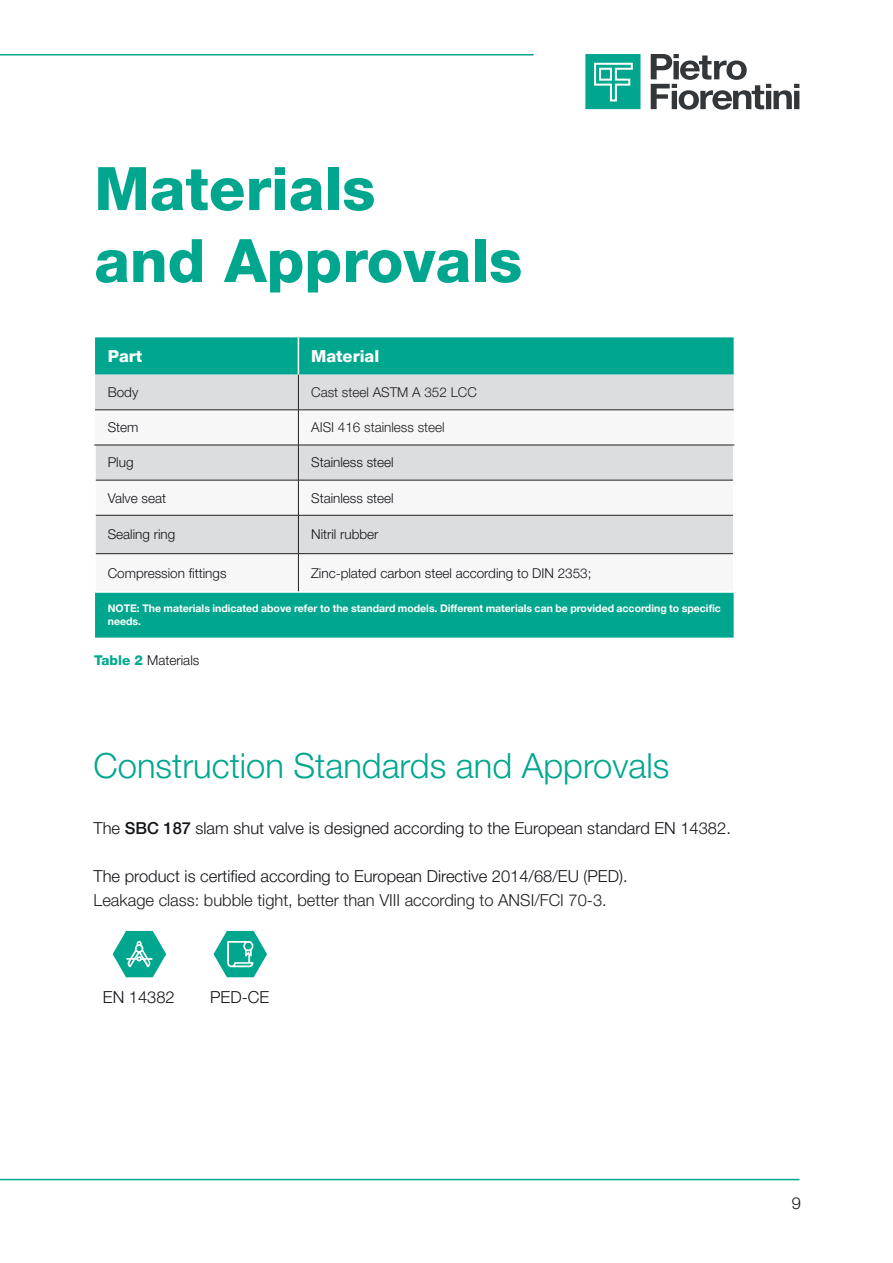
<style>
.page{position:relative;width:893px;height:1263px;background:#fff}
.page>*{position:absolute;margin:0;border:0;box-sizing:border-box;transform-origin:0 0}
.Titolo_Capitolo{font:800 60px/72px "Helvetica Neue LT Pro";color:#00a78e}
.Titoletto{font:300 34.5px "Helvetica Neue LT Pro";color:#00a78e}
.Testo{font:300 16.5px "Helvetica Neue LT Pro";color:#121418}
.Testo-2{font:300 16.5px "Helvetica Neue LT Pro";color:#231f20}
.bullet_non_puntato{font:300 16.5px "Helvetica Neue LT Pro";color:#121418}
.titoli_tabella_bianc{font:800 16.5px "Helvetica Neue LT Pro";color:#fff}
.testo_tabella{font:300 13.5px "Helvetica Neue LT Pro";color:#121418}
.testo_tabella-2{font:300 13.5px "Helvetica Neue LT Pro";color:#231f20}
.testo_tabella-3{font:700 10.5px/12.6px "Helvetica Neue LT Pro";color:#fff}
.s1{font-weight:800;color:#00a78e}
.s2{font-weight:500}
</style>
<div class="page">
<hr style="left:0;top:54px;width:534px;height:2px;background:#00a78e">
<hr style="left:0;top:1179px;width:799px;height:1px;background:#00a78e">
<svg style="left:651px;top:54px;width:148px;height:56px"></svg>
<svg style="left:585px;top:54px;width:55px;height:55px;background:#27b49f"></svg>
<div style="left:95px;top:337px;width:639px;height:301px;background:#00a78e"></div>
<div style="left:95px;top:375px;width:639px;height:35px;background:#dcdddf"></div>
<svg style="left:95px;top:411px;width:639px;height:180px"></svg>
<hr style="left:298px;top:337px;width:1px;height:38px;background:#fff">
<hr style="left:94px;top:445px;width:2px;height:35px;background:#fff">
<hr style="left:733px;top:445px;width:1px;height:35px;background:#fff">
<hr style="left:94px;top:480px;width:2px;height:35px;background:#fff">
<hr style="left:733px;top:480px;width:1px;height:35px;background:#fff">
<hr style="left:94px;top:515px;width:2px;height:39px;background:#fff">
<hr style="left:733px;top:515px;width:1px;height:39px;background:#fff">
<hr style="left:94px;top:554px;width:2px;height:37px;background:#fff">
<hr style="left:94px;top:591px;width:204px;height:2px;background:#fff">
<hr style="left:733px;top:554px;width:1px;height:37px;background:#fff">
<hr style="left:298px;top:591px;width:436px;height:2px;background:#fff">
<hr style="left:298px;top:375px;width:1px;height:35px;background:#231f20">
<hr style="left:95px;top:410px;width:203px;height:1px;background:#231f20">
<hr style="left:298px;top:410px;width:436px;height:1px;background:#231f20">
<hr style="left:298px;top:410px;width:1px;height:35px;background:#231f20">
<hr style="left:94px;top:445px;width:204px;height:1px;background:#231f20">
<hr style="left:298px;top:445px;width:436px;height:1px;background:#231f20">
<hr style="left:298px;top:445px;width:1px;height:35px;background:#231f20">
<hr style="left:96px;top:480px;width:202px;height:1px;background:#231f20">
<hr style="left:298px;top:480px;width:435px;height:1px;background:#231f20">
<hr style="left:298px;top:480px;width:1px;height:35px;background:#231f20">
<hr style="left:96px;top:515px;width:202px;height:1px;background:#231f20">
<hr style="left:298px;top:515px;width:435px;height:1px;background:#231f20">
<hr style="left:298px;top:515px;width:1px;height:38px;background:#231f20">
<hr style="left:96px;top:553px;width:202px;height:1px;background:#231f20">
<hr style="left:298px;top:553px;width:435px;height:1px;background:#231f20">
<hr style="left:298px;top:554px;width:1px;height:37px;background:#231f20">
<svg style="left:113px;top:931px;width:53px;height:46px"></svg>
<svg style="left:214px;top:931px;width:53px;height:46px"></svg>
<p class="Titolo_Capitolo" style="left:94px;top:153px;width:429px">Materials<br>and Approvals</p>
<p class="titoli_tabella_bianc" style="left:108px;top:346px;width:36px">Part</p>
<p class="titoli_tabella_bianc" style="left:311px;top:346px;width:70px">Material</p>
<p class="testo_tabella" style="left:108px;top:384px;width:32px">Body</p>
<p class="testo_tabella-2" style="left:311px;top:384px;width:167px">Cast steel ASTM A 352 LCC</p>
<p class="testo_tabella" style="left:108px;top:419px;width:32px">Stem</p>
<p class="testo_tabella-2" style="left:311px;top:419px;width:135px">AISI 416 stainless steel</p>
<p class="testo_tabella" style="left:108px;top:454px;width:27px">Plug</p>
<p class="testo_tabella" style="left:311px;top:454px;width:84px">Stainless steel</p>
<p class="testo_tabella" style="left:108px;top:489px;width:60px">Valve seat</p>
<p class="testo_tabella" style="left:311px;top:489px;width:84px">Stainless steel</p>
<p class="testo_tabella" style="left:108px;top:526px;width:69px">Sealing ring</p>
<p class="testo_tabella" style="left:311px;top:526px;width:69px">Nitril rubber</p>
<p class="testo_tabella" style="left:108px;top:565px;width:120px">Compression fittings</p>
<p class="testo_tabella" style="left:311px;top:565px;width:282px">Zinc-plated carbon steel according to DIN 2353;</p>
<p class="testo_tabella-3" style="left:108px;top:602px;width:615px">NOTE: The materials indicated above refer to the standard models. Different materials can be provided according to specific needs.</p>
<p class="testo_tabella" style="left:94px;top:652px;width:107px"><span class="s1">Table 2</span> Materials</p>
<p class="Titoletto" style="left:94px;top:745px;width:577px">Construction Standards and Approvals</p>
<p class="Testo" style="left:94px;top:818px;width:639px">The <span class="s2">SBC 187</span> slam shut valve is designed according to the European standard EN 14382.</p>
<p class="Testo" style="left:94px;top:866px;width:536px">The product is certified according to European Directive 2014/68/EU (PED).</p>
<p class="Testo-2" style="left:94px;top:890px;width:515px">Leakage class: bubble tight, better than VIII according to ANSI/FCI 70-3.</p>
<p class="bullet_non_puntato" style="left:103px;top:987px;width:73px">EN 14382</p>
<p class="bullet_non_puntato" style="left:210px;top:987px;width:60px">PED-CE</p>
<p class="Testo" style="left:792px;top:1193px;width:11px">9</p>
</div>
